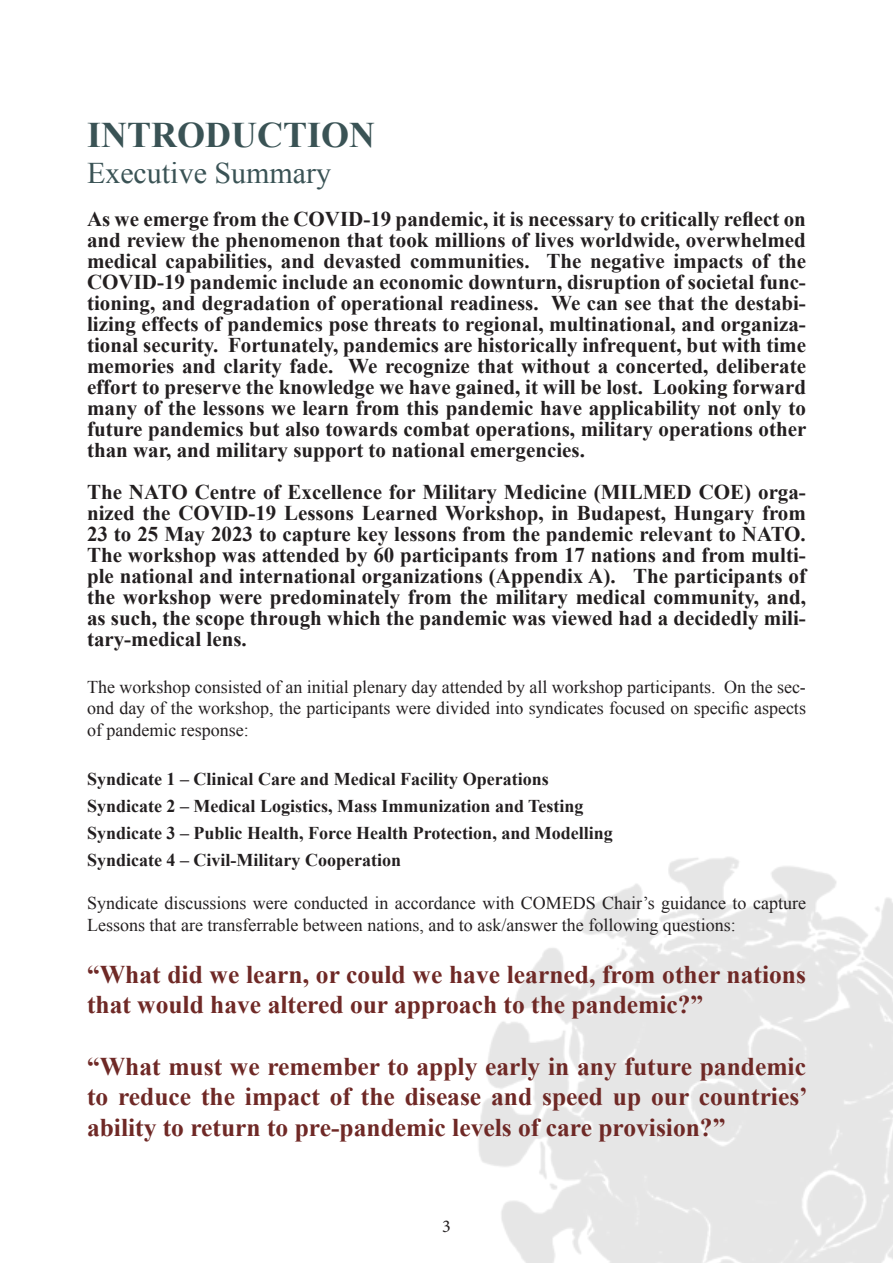
<style>
.page{position:relative;width:893px;height:1263px;background:#fff}
.page>*{position:absolute;margin:0;border:0;box-sizing:border-box;transform-origin:0 0}
.t1{font:700 36px "Times New Roman";color:#3a5355}
.t2{font:30px "Times New Roman";color:#3a5355}
.t3{font:700 25.5px/30.6px "Times New Roman";color:#6f2926}
.t4{font:700 21px/21px "Times New Roman";color:#231f20;text-align:justify}
.t5{font:18px/21.6px "Times New Roman";color:#231f20;text-align:justify}
.t6{font:700 18px "Times New Roman";color:#231f20}
.t7{font:18px "Minion Pro";color:#231f20}
</style>
<div class="page">
<p class="t1" style="left:87px;top:110px;width:289px">INTRODUCTION</p>
<p class="t2" style="left:87px;top:153px;width:246px">Executive Summary</p>
<p class="t4" style="left:87px;top:208px;width:721px">As we emerge from the COVID-19 pandemic, it is necessary to critically reflect on and review the phenomenon that took millions of lives worldwide, overwhelmed medical capabilities, and devasted communities. The negative impacts of the COVID-19 pandemic include an economic downturn, disruption of societal func&shy;tioning, and degradation of operational readiness. We can see that the destabi&shy;lizing effects of pandemics pose threats to regional, multinational, and organiza&shy;tional security. Fortunately, pandemics are historically infrequent, but with time memories and clarity fade. We recognize that without a concerted, deliberate effort to preserve the knowledge we have gained, it will be lost. Looking forward many of the lessons we learn from this pandemic have applicability not only to future pandemics but also towards combat operations, military operations other than war, and military support to national emergencies.</p>
<p class="t4" style="left:87px;top:481px;width:720px">The NATO Centre of Excellence for Military Medicine (MILMED COE) orga&shy;nized the COVID-19 Lessons Learned Workshop, in Budapest, Hungary from 23 to 25 May 2023 to capture key lessons from the pandemic relevant to NATO.<br>The workshop was attended by 60 participants from 17 nations and from multi&shy;ple national and international organizations (Appendix A). The participants of the workshop were predominately from the military medical community, and, as such, the scope through which the pandemic was viewed had a decidedly mili&shy;tary-medical lens.</p>
<p class="t5" style="left:87px;top:676px;width:720px">The workshop consisted of an initial plenary day attended by all workshop participants. On the sec&shy;ond day of the workshop, the participants were divided into syndicates focused on specific aspects of pandemic response:</p>
<p class="t6" style="left:87px;top:766px;width:463px">Syndicate 1 – Clinical Care and Medical Facility Operations</p>
<p class="t6" style="left:87px;top:793px;width:498px">Syndicate 2 – Medical Logistics, Mass Immunization and Testing</p>
<p class="t6" style="left:87px;top:820px;width:527px">Syndicate 3 – Public Health, Force Health Protection, and Modelling</p>
<p class="t6" style="left:87px;top:847px;width:315px">Syndicate 4 – Civil-Military Cooperation</p>
<p class="t5" style="left:87px;top:892px;width:720px">Syndicate discussions were conducted in accordance with COMEDS Chair’s guidance to capture<br>Lessons that are transferrable between nations, and to ask/answer the following questions:</p>
<p class="t3" style="left:87px;top:958px;width:720px">“What did we learn, or could we have learned, from other nations that would have altered our approach to the pandemic?”</p>
<p class="t3" style="left:87px;top:1050px;width:722px;text-align:justify">“What must we remember to apply early in any future pandemic to reduce the impact of the disease and speed up our countries’ ability to return to pre-pandemic levels of care provision?”</p>
<p class="t7" style="left:442px;top:1214px;width:10px">3</p>
</div>
